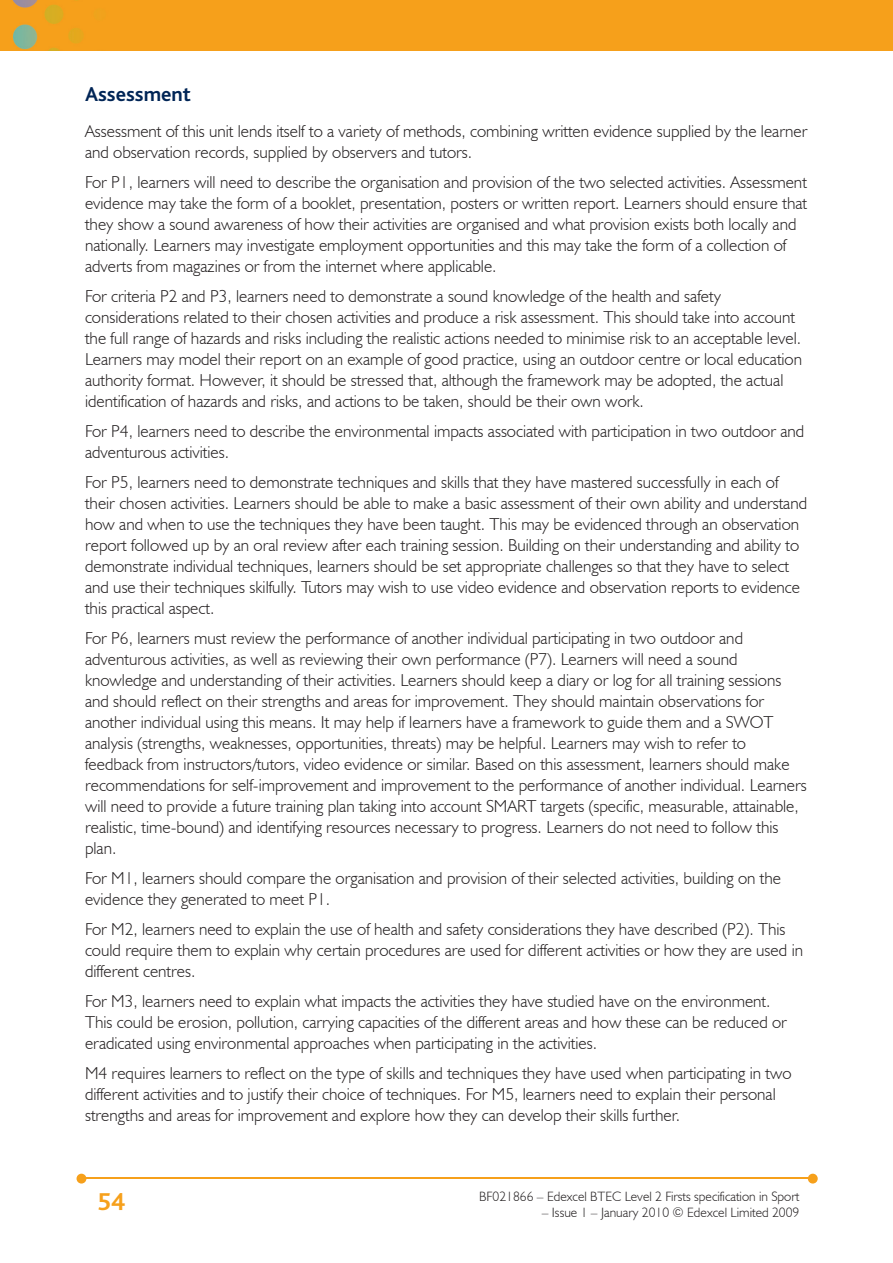
<style>
.page{position:relative;width:893px;height:1263px;background:#fff}
.page>*{position:absolute;margin:0;border:0;box-sizing:border-box;transform-origin:0 0}
.t1{font:700 25.5px "Bliss";color:#f6a01b}
.t2{font:700 21px "Bliss";color:#002556}
.t3{font:300 17.25px/21px "Humanist 521 BT";color:#231f20}
.t4{font:300 13.5px "Humanist 521 BT";color:#231f20}
</style>
<div class="page">
<div style="left:0;top:0;width:893px;height:51px;background:#f6a01b"></div>
<hr style="left:82px;top:1178px;width:728px;height:1px;background:#f6a01b">
<svg style="left:808px;top:1174px;width:10px;height:9px"></svg>
<svg style="left:77px;top:1174px;width:9px;height:9px"></svg>
<p class="t2" style="left:85px;top:83px;width:108px">Assessment</p>
<p class="t3" style="left:85px;top:120px;width:724px">Assessment of this unit lends itself to a variety of methods, combining written evidence supplied by the learner and observation records, supplied by observers and tutors.</p>
<p class="t3" style="left:85px;top:171px;width:724px">For P1, learners will need to describe the organisation and provision of the two selected activities. Assessment evidence may take the form of a booklet, presentation, posters or written report. Learners should ensure that they show a sound awareness of how their activities are organised and what provision exists both locally and nationally. Learners may investigate employment opportunities and this may take the form of a collection of adverts from magazines or from the internet where applicable.</p>
<p class="t3" style="left:85px;top:285px;width:718px">For criteria P2 and P3, learners need to demonstrate a sound knowledge of the health and safety considerations related to their chosen activities and produce a risk assessment. This should take into account the full range of hazards and risks including the realistic actions needed to minimise risk to an acceptable level.<br>Learners may model their report on an example of good practice, using an outdoor centre or local education authority format. However, it should be stressed that, although the framework may be adopted, the actual identification of hazards and risks, and actions to be taken, should be their own work.</p>
<p class="t3" style="left:85px;top:420px;width:721px">For P4, learners need to describe the environmental impacts associated with participation in two outdoor and adventurous activities.</p>
<p class="t3" style="left:85px;top:471px;width:724px">For P5, learners need to demonstrate techniques and skills that they have mastered successfully in each of their chosen activities. Learners should be able to make a basic assessment of their own ability and understand how and when to use the techniques they have been taught. This may be evidenced through an observation report followed up by an oral review after each training session. Building on their understanding and ability to demonstrate individual techniques, learners should be set appropriate challenges so that they have to select and use their techniques skilfully. Tutors may wish to use video evidence and observation reports to evidence this practical aspect.</p>
<p class="t3" style="left:85px;top:627px;width:723px">For P6, learners must review the performance of another individual participating in two outdoor and adventurous activities, as well as reviewing their own performance (P7). Learners will need a sound knowledge and understanding of their activities. Learners should keep a diary or log for all training sessions and should reflect on their strengths and areas for improvement. They should maintain observations for another individual using this means. It may help if learners have a framework to guide them and a SWOT analysis (strengths, weaknesses, opportunities, threats) may be helpful. Learners may wish to refer to feedback from instructors/tutors, video evidence or similar. Based on this assessment, learners should make recommendations for self-improvement and improvement to the performance of another individual. Learners will need to provide a future training plan taking into account SMART targets (specific, measurable, attainable, realistic, time-bound) and identifying resources necessary to progress. Learners do not need to follow this plan.</p>
<p class="t3" style="left:85px;top:867px;width:698px">For M1, learners should compare the organisation and provision of their selected activities, building on the evidence they generated to meet P1.</p>
<p class="t3" style="left:85px;top:918px;width:719px">For M2, learners need to explain the use of health and safety considerations they have described (P2). This could require them to explain why certain procedures are used for different activities or how they are used in different centres.</p>
<p class="t3" style="left:85px;top:990px;width:703px">For M3, learners need to explain what impacts the activities they have studied have on the environment.<br>This could be erosion, pollution, carrying capacities of the different areas and how these can be reduced or eradicated using environmental approaches when participating in the activities.</p>
<p class="t3" style="left:85px;top:1062px;width:708px">M4 requires learners to reflect on the type of skills and techniques they have used when participating in two different activities and to justify their choice of techniques. For M5, learners need to explain their personal strengths and areas for improvement and explore how they can develop their skills further.</p>
<h1 class="t1" style="left:97px;top:1189px;width:29px">54</h1>
<p class="t4" style="left:479px;top:1188px;width:322px">BF021866 – Edexcel BTEC Level 2 Firsts specification in Sport</p>
<p class="t4" style="left:542px;top:1204px;width:259px">– Issue 1 – January 2010 © Edexcel Limited 2009</p>
</div>
